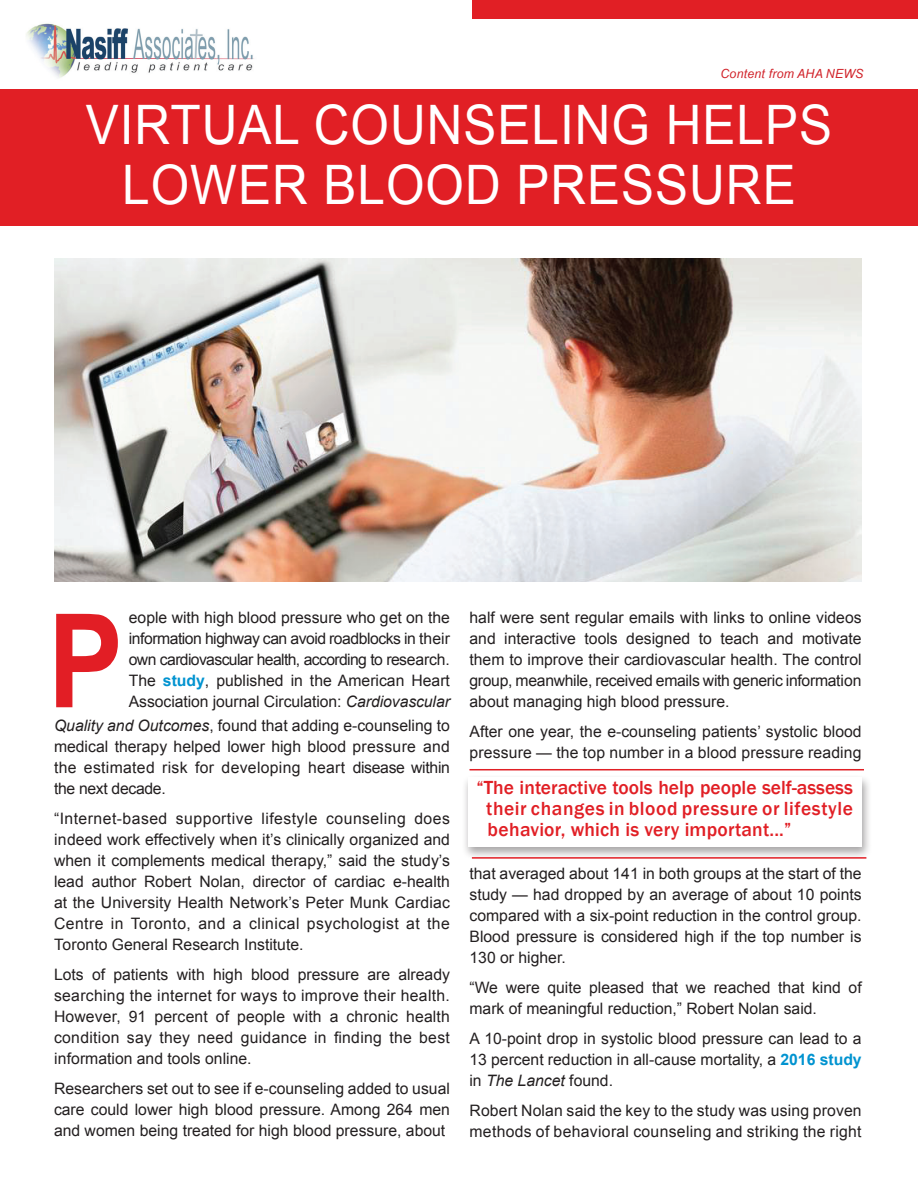
<style>
.page{position:relative;width:918px;height:1188px;background:#fff}
.page>*{position:absolute;margin:0;border:0;box-sizing:border-box;transform-origin:0 0}
.t1{font:700 130.5px "Arial";color:#e21e25;scale:.86 1}
.t2{font:54.45px/59.4px "Arial";letter-spacing:.02em;color:#fff;text-align:center;scale:.91 1}
.t3{font:500 19.5px/21px "Franklin Gothic";letter-spacing:.025em;color:#e11f25;text-align:justify}
.t4{font:15.75px/21px "Arial";color:#231f20;text-align:justify}
.t5{font:15.75px/21px "Arial";letter-spacing:.02em;color:#231f20}
.t6{font:italic 12.6px "Arial Narrow";letter-spacing:.015em;color:#d1232a;scale:1.19 1}
.s1{font-weight:700;color:#0093d0}
.s2{font-style:italic}
</style>
<div class="page">
<div style="left:0;top:89px;width:918px;height:137px;background:#e11f25"></div>
<div style="left:462px;top:774px;width:410px;height:86px;background:#231f20;opacity:.4"></div>
<div style="left:468px;top:777px;width:394px;height:70px;background:#fff"></div>
<hr style="left:470px;top:769px;width:394px;height:1px;background:#e11f25">
<hr style="left:472px;top:857px;width:394px;height:2px;background:#e11f25">
<div style="left:472px;top:0;width:446px;height:19px;background:#e11f25"></div>
<img style="left:26px;top:23px;width:228px;height:55px">
<img style="left:54px;top:258px;width:808px;height:324px">
<p class="t6" style="left:721px;top:65px;width:122px">Content from AHA NEWS</p>
<h2 class="t2" style="left:86px;top:96px;width:822px">VIRTUAL COUNSELING HELPS<br>LOWER BLOOD PRESSURE</h2>
<h1 class="t1" style="left:48px;top:574px;width:89px">P</h1>
<p class="t4" style="left:129px;top:608px;width:323px">eople with high blood pressure who get on the information highway can avoid roadblocks in their own cardiovascular health, according to research.<br>The <span class="s1">study</span>, published in the American Heart Association journal Circulation: <span class="s2">Cardiovascular</span></p>
<p class="t4" style="left:54px;top:715px;width:397px"><span class="s2">Quality and Outcomes</span>, found that adding e-counseling to medical therapy helped lower high blood pressure and the estimated risk for developing heart disease within the next decade.</p>
<p class="t4" style="left:54px;top:808px;width:397px">“Internet-based supportive lifestyle counseling does indeed work effectively when it’s clinically organized and when it complements medical therapy,” said the study’s lead author Robert Nolan, director of cardiac e-health at the University Health Network’s Peter Munk Cardiac Centre in Toronto, and a clinical psychologist at the Toronto General Research Institute.</p>
<p class="t4" style="left:54px;top:964px;width:397px">Lots of patients with high blood pressure are already searching the internet for ways to improve their health.<br>However, 91 percent of people with a chronic health condition say they need guidance in finding the best information and tools online.</p>
<p class="t4" style="left:54px;top:1078px;width:397px">Researchers set out to see if e-counseling added to usual care could lower high blood pressure. Among 264 men and women being treated for high blood pressure, about</p>
<p class="t4" style="left:470px;top:608px;width:394px">half were sent regular emails with links to online videos and interactive tools designed to teach and motivate them to improve their cardiovascular health. The control group, meanwhile, received emails with generic information about managing high blood pressure.</p>
<p class="t4" style="left:470px;top:722px;width:394px">After one year, the e-counseling patients’ systolic blood pressure — the top number in a blood pressure reading</p>
<p class="t3" style="left:486px;top:777px;width:368px;text-indent:-10px">“The interactive tools help people self-assess their changes in blood pressure or lifestyle behavior, which is very important...”</p>
<p class="t4" style="left:470px;top:863px;width:394px">that averaged about 141 in both groups at the start of the study — had dropped by an average of about 10 points compared with a six-point reduction in the control group.<br>Blood pressure is considered high if the top number is 130 or higher.</p>
<p class="t4" style="left:470px;top:977px;width:394px">“We were quite pleased that we reached that kind of mark of meaningful reduction,” Robert Nolan said.</p>
<p class="t4" style="left:470px;top:1028px;width:394px">A 10-point drop in systolic blood pressure can lead to a 13 percent reduction in all-cause mortality, a <span class="s1">2016 study </span>in <span class="s2">The Lancet</span> found.</p>
<p class="t5" style="left:470px;top:1100px;width:394px">Robert Nolan said the key to the study was using proven methods of behavioral counseling and striking the right</p>
</div>
